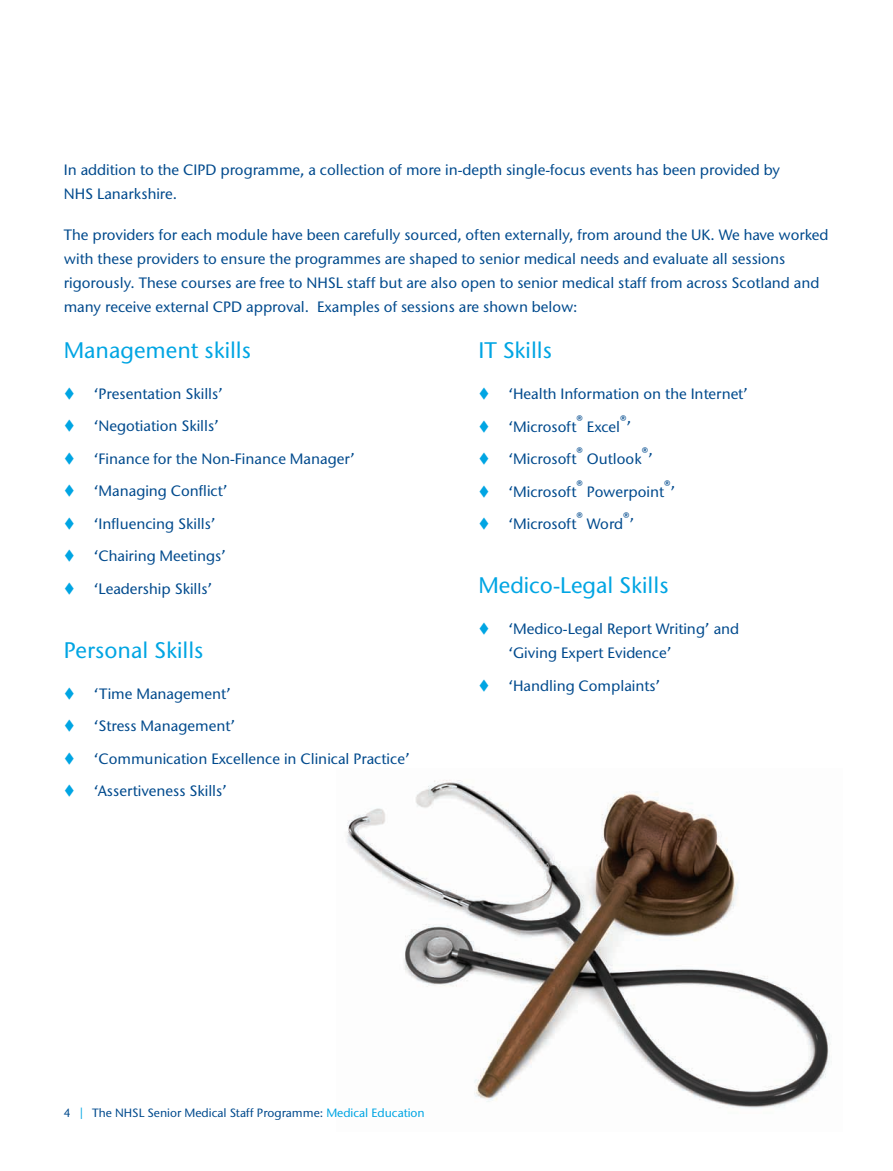
<style>
.page{position:relative;width:893px;height:1171px;background:#fff}
.page>*{position:absolute;margin:0;border:0;box-sizing:border-box;transform-origin:0 0}
.MedEd_subtitle{font:500 22.5px "Stone Sans ITC";color:#00a5e3}
.MedEd_body_text{font:500 15px/24px "Stone Sans ITC";color:#004a8d}
.Med_Ed_bulleted_text{font:500 15px/24px "Stone Sans ITC";color:#004a8d}
.t1{font:500 12px "Stone Sans ITC";color:#004a8d}
.s1{color:#00a5e3}
</style>
<div class="page">
<img style="left:347px;top:780px;width:484px;height:328px">
<p class="MedEd_body_text" style="left:64px;top:157px;width:718px">In addition to the CIPD programme, a collection of more in-depth single-focus events has been provided by<br>NHS Lanarkshire.</p>
<p class="MedEd_body_text" style="left:64px;top:222px;width:766px">The providers for each module have been carefully sourced, often externally, from around the UK. We have worked with these providers to ensure the programmes are shaped to senior medical needs and evaluate all sessions rigorously. These courses are free to NHSL staff but are also open to senior medical staff from across Scotland and many receive external CPD approval. Examples of sessions are shown below:</p>
<p class="MedEd_subtitle" style="left:64px;top:336px;width:189px">Management skills</p>
<p class="Med_Ed_bulleted_text" style="left:64px;top:381px;width:161px"><span class="s1">▼</span> ‘Presentation Skills’</p>
<p class="Med_Ed_bulleted_text" style="left:64px;top:414px;width:157px"><span class="s1">▼</span> ‘Negotiation Skills’</p>
<p class="Med_Ed_bulleted_text" style="left:64px;top:446px;width:293px"><span class="s1">▼</span> ‘Finance for the Non-Finance Manager’</p>
<p class="Med_Ed_bulleted_text" style="left:64px;top:479px;width:165px"><span class="s1">▼</span> ‘Managing Conflict’</p>
<p class="Med_Ed_bulleted_text" style="left:64px;top:511px;width:153px"><span class="s1">▼</span> ‘Influencing Skills’</p>
<p class="Med_Ed_bulleted_text" style="left:64px;top:544px;width:164px"><span class="s1">▼</span> ‘Chairing Meetings’</p>
<p class="Med_Ed_bulleted_text" style="left:64px;top:576px;width:150px"><span class="s1">▼</span> ‘Leadership Skills’</p>
<p class="MedEd_subtitle" style="left:64px;top:636px;width:141px">Personal Skills</p>
<p class="Med_Ed_bulleted_text" style="left:64px;top:681px;width:169px"><span class="s1">▼</span> ‘Time Management’</p>
<p class="Med_Ed_bulleted_text" style="left:64px;top:714px;width:173px"><span class="s1">▼</span> ‘Stress Management’</p>
<p class="Med_Ed_bulleted_text" style="left:64px;top:746px;width:347px"><span class="s1">▼</span> ‘Communication Excellence in Clinical Practice’</p>
<p class="Med_Ed_bulleted_text" style="left:64px;top:779px;width:165px"><span class="s1">▼</span> ‘Assertiveness Skills’</p>
<p class="MedEd_subtitle" style="left:478px;top:336px;width:75px">IT Skills</p>
<p class="Med_Ed_bulleted_text" style="left:478px;top:382px;width:271px"><span class="s1">▼</span> ‘Health Information on the Internet’</p>
<p class="Med_Ed_bulleted_text" style="left:478px;top:414px;width:155px"><span class="s1">▼</span> ‘Microsoft® Excel®’</p>
<p class="Med_Ed_bulleted_text" style="left:478px;top:447px;width:176px"><span class="s1">▼</span> ‘Microsoft® Outlook®’</p>
<p class="Med_Ed_bulleted_text" style="left:478px;top:479px;width:198px"><span class="s1">▼</span> ‘Microsoft® Powerpoint®’</p>
<p class="Med_Ed_bulleted_text" style="left:478px;top:512px;width:157px"><span class="s1">▼</span> ‘Microsoft® Word®’</p>
<p class="MedEd_subtitle" style="left:478px;top:571px;width:192px">Medico-Legal Skills</p>
<p class="Med_Ed_bulleted_text" style="left:508px;top:617px;width:232px;text-indent:-30px"><span class="s1">▼</span> ‘Medico-Legal Report Writing’ and ‘Giving Expert Evidence’</p>
<p class="Med_Ed_bulleted_text" style="left:478px;top:673px;width:183px"><span class="s1">▼</span> ‘Handling Complaints’</p>
<p class="t1" style="left:64px;top:1105px;width:363px">4 <span class="s1">|</span> The NHSL Senior Medical Staff Programme: <span class="s1">Medical Education</span></p>
</div>
